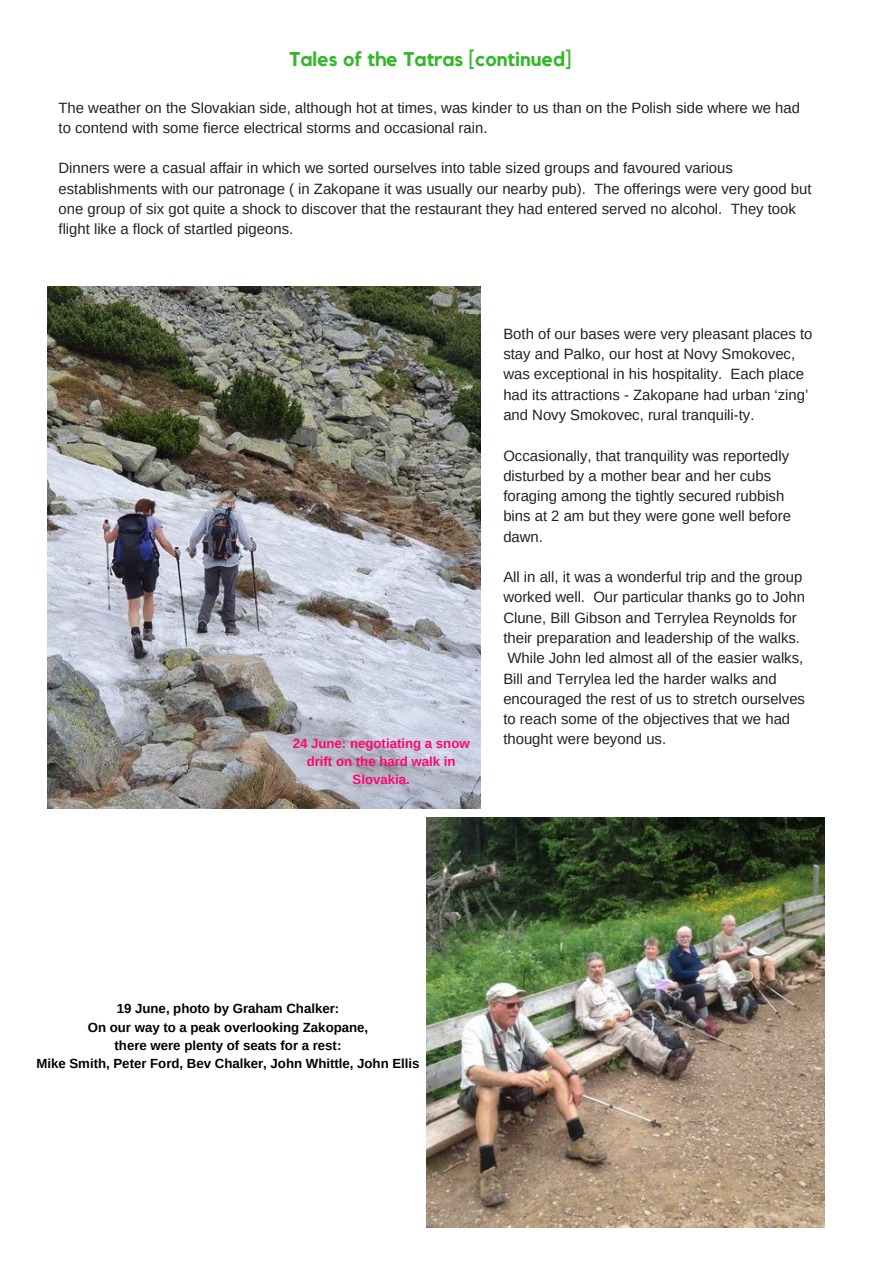
<style>
.page{position:relative;width:893px;height:1263px;background:#fff}
.page>*{position:absolute;margin:0;border:0;box-sizing:border-box;transform-origin:0 0}
.t1{font:700 19.8px "Kollektif";color:#35b729}
.t2{font:14.85px/20.2px "Arimo";color:#222}
.t3{font:700 13.2px/18px "Arimo";color:#000106;text-align:center}
.t4{font:700 13.2px/18px "Arimo";color:#fe0572;text-align:center}
</style>
<div class="page">
<img style="left:47px;top:286px;width:434px;height:522px">
<img style="left:427px;top:817px;width:397px;height:410px">
<h1 class="t1" style="left:289px;top:50px;width:283px">Tales of the Tatras [continued]</h1>
<p class="t2" style="left:59px;top:97px;width:743px">The weather on the Slovakian side, although hot at times, was kinder to us than on the Polish side where we had to contend with some fierce electrical storms and occasional rain.</p>
<p class="t2" style="left:59px;top:158px;width:754px">Dinners were a casual affair in which we sorted ourselves into table sized groups and favoured various establishments with our patronage ( in Zakopane it was usually our nearby pub). The offerings were very good but one group of six got quite a shock to discover that the restaurant they had entered served no alcohol. They took flight like a flock of startled pigeons.</p>
<p class="t4" style="left:293px;top:734px;width:178px">24 June: negotiating a snow drift on the hard walk in<br>Slovakia.</p>
<p class="t2" style="left:503px;top:324px;width:311px">Both of our bases were very pleasant places to stay and Palko, our host at Novy Smokovec, was exceptional in his hospitality. Each place had its attractions - Zakopane had urban ‘zing’ and Novy Smokovec, rural tranquili-ty.</p>
<p class="t2" style="left:503px;top:445px;width:289px">Occasionally, that tranquility was reportedly disturbed by a mother bear and her cubs foraging among the tightly secured rubbish bins at 2 am but they were gone well before dawn.</p>
<p class="t2" style="left:503px;top:567px;width:303px">All in all, it was a wonderful trip and the group worked well. Our particular thanks go to John Clune, Bill Gibson and Terrylea Reynolds for their preparation and leadership of the walks.<br>While John led almost all of the easier walks, Bill and Terrylea led the harder walks and encouraged the rest of us to stretch ourselves to reach some of the objectives that we had thought were beyond us.</p>
<p class="t3" style="left:36px;top:1000px;width:385px">19 June, photo by Graham Chalker:<br>On our way to a peak overlooking Zakopane,<br>there were plenty of seats for a rest:<br>Mike Smith, Peter Ford, Bev Chalker, John Whittle, John Ellis</p>
</div>
